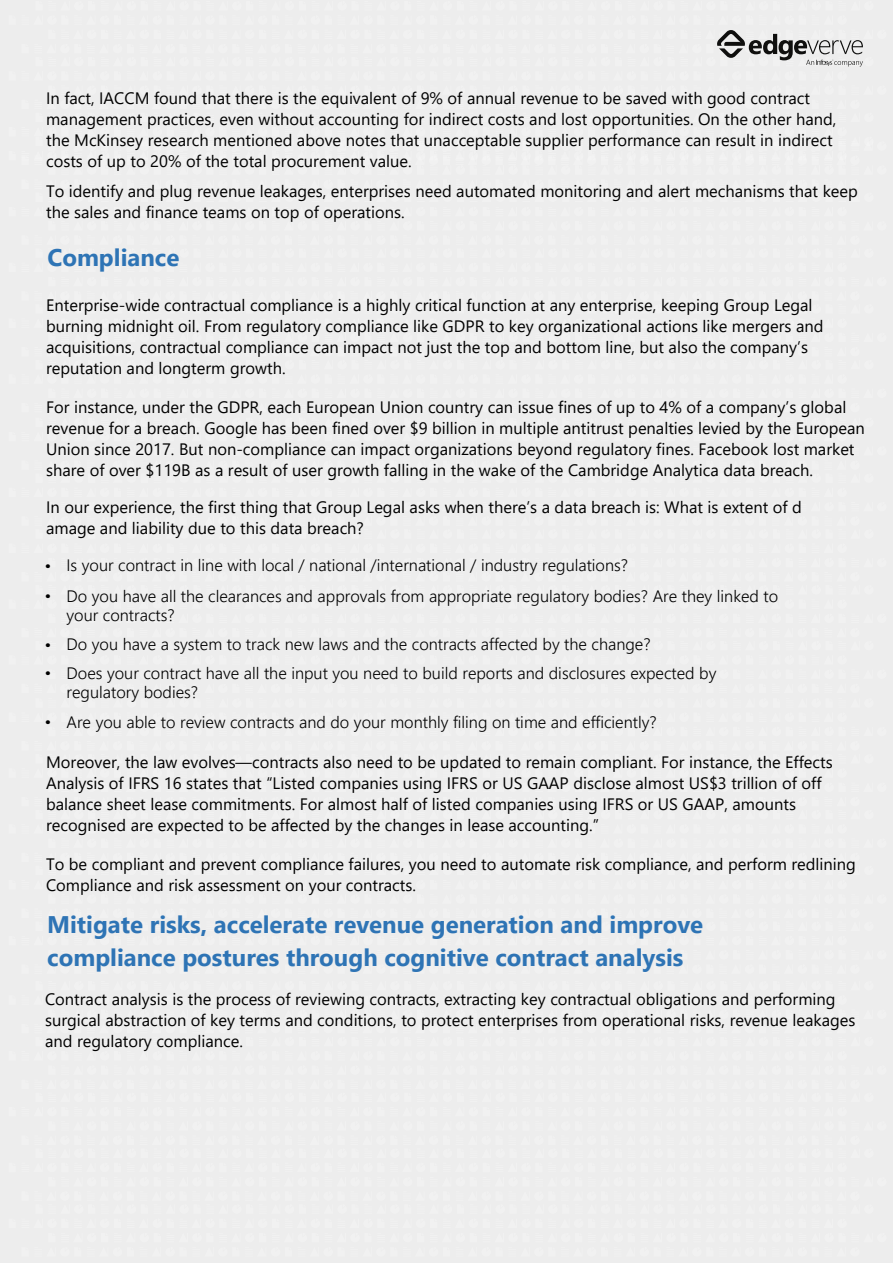
<style>
.page{position:relative;width:893px;height:1263px;background:#ededed}
.page>*{position:absolute;margin:0;border:0;box-sizing:border-box;transform-origin:0 0}
.t1{font:700 24px/33px "Segoe UI";color:#2e74b5}
.t2{font:16.5px/21px "Segoe UI";color:#000}
.t3{font:300 16.5px/28.8px "Segoe UI";color:#000}
.t4{font:300 16.5px/29.5px "Gotham";color:#000}
</style>
<div class="page">
<svg style="left:717px;top:30px;width:146px;height:37px"></svg>
<p class="t2" style="left:46px;top:86px;width:792px">In fact, IACCM found that there is the equivalent of 9% of annual revenue to be saved with good contract management practices, even without accounting for indirect costs and lost opportunities. On the other hand, the McKinsey research mentioned above notes that unacceptable supplier performance can result in indirect costs of up to 20% of the total procurement value.</p>
<p class="t2" style="left:46px;top:179px;width:813px">To identify and plug revenue leakages, enterprises need automated monitoring and alert mechanisms that keep the sales and finance teams on top of operations.</p>
<h1 class="t1" style="left:47px;top:239px;width:134px">Compliance</h1>
<p class="t2" style="left:46px;top:293px;width:779px">Enterprise-wide contractual compliance is a highly critical function at any enterprise, keeping Group Legal burning midnight oil. From regulatory compliance like GDPR to key organizational actions like mergers and acquisitions, contractual compliance can impact not just the top and bottom line, but also the company’s reputation and longterm growth.</p>
<p class="t2" style="left:46px;top:395px;width:820px">For instance, under the GDPR, each European Union country can issue fines of up to 4% of a company’s global revenue for a breach. Google has been fined over $9 billion in multiple antitrust penalties levied by the European Union since 2017. But non-compliance can impact organizations beyond regulatory fines. Facebook lost market share of over $119B as a result of user growth falling in the wake of the Cambridge Analytica data breach.</p>
<p class="t2" style="left:46px;top:495px;width:757px">In our experience, the first thing that Group Legal asks when there’s a data breach is: What is extent of d amage and liability due to this data breach?</p>
<p class="t3" style="left:67px;top:549px;width:713px;line-height:30px">Is your contract in line with local / national /international / industry regulations?<br>Do you have all the clearances and approvals from appropriate regulatory bodies? Are they linked to</p>
<p class="t3" style="left:67px;top:599px;width:651px">your contracts?<br>Do you have a system to track new laws and the contracts affected by the change?<br>Does your contract have all the input you need to build reports and disclosures expected by</p>
<p class="t3" style="left:67px;top:676px;width:592px;line-height:29.5px">regulatory bodies?<br>Are you able to review contracts and do your monthly filing on time and efficiently?</p>
<p class="t2" style="left:46px;top:750px;width:788px">Moreover, the law evolves—contracts also need to be updated to remain compliant. For instance, the Effects Analysis of IFRS 16 states that “Listed companies using IFRS or US GAAP disclose almost US$3 trillion of off balance sheet lease commitments. For almost half of listed companies using IFRS or US GAAP, amounts recognised are expected to be affected by the changes in lease accounting.”</p>
<p class="t2" style="left:46px;top:852px;width:811px">To be compliant and prevent compliance failures, you need to automate risk compliance, and perform redlining<br>Compliance and risk assessment on your contracts.</p>
<h1 class="t1" style="left:47px;top:906px;width:657px">Mitigate risks, accelerate revenue generation and improve compliance postures through cognitive contract analysis</h1>
<p class="t2" style="left:45px;top:987px;width:812px">Contract analysis is the process of reviewing contracts, extracting key contractual obligations and performing surgical abstraction of key terms and conditions, to protect enterprises from operational risks, revenue leakages and regulatory compliance.</p>
<p class="t4" style="left:44px;top:551px;width:9px">• •</p>
<p class="t4" style="left:44px;top:630px;width:9px;line-height:28px">• •</p>
<p class="t4" style="left:44px;top:707px;width:9px">•</p>
</div>
